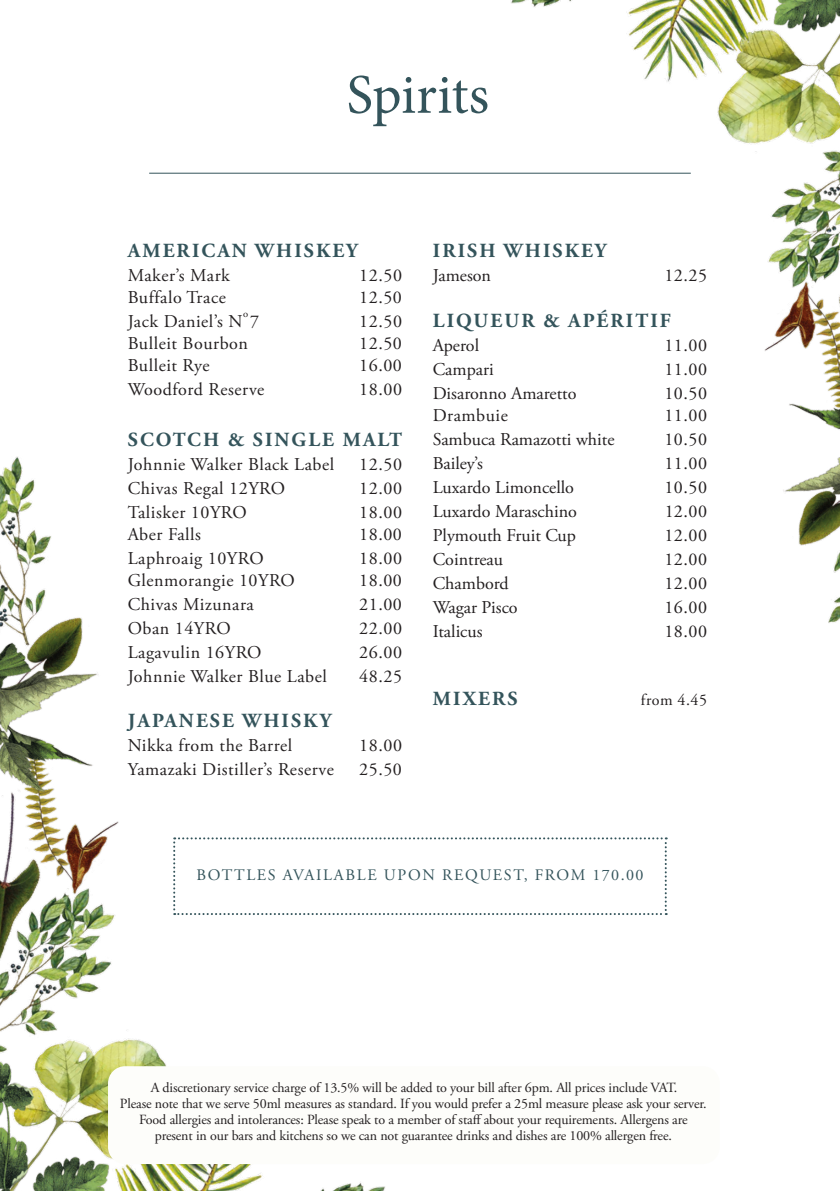
<style>
.page{position:relative;width:840px;height:1191px;background:#fff}
.page>*{position:absolute;margin:0;border:0;box-sizing:border-box;transform-origin:0 0}
.t1{font:56px "Minion Pro";letter-spacing:-.005em;color:#34545b}
.Subheader_left_aligned{font:700 20px "Adobe Garamond Pro";letter-spacing:.105em;color:#34545b}
.t2{font:18px "Adobe Garamond Pro";letter-spacing:.03em;color:#231f20}
.t3{font:18px "Adobe Garamond Pro";color:#231f20}
.Subheader{font:16px "Adobe Garamond Pro";letter-spacing:.105em;color:#34545b}
.Subheader_left_aligned-2{font:16px "Adobe Garamond Pro";letter-spacing:.03em;color:#231f20}
.t4{font:14px/16px "Adobe Garamond Pro";letter-spacing:-.01em;color:#231f20;text-align:center}
.t5{font:10.4px "Adobe Garamond Pro";color:#231f20}
</style>
<div class="page">
<img style="left:0;top:0;width:839px;height:1191px">
<hr style="left:149px;top:173px;width:541px;height:1px;background:#34545b">
<div style="left:108px;top:1066px;width:611px;height:98px;background:#fdfdfa;border-radius:17px"></div>
<svg style="left:173px;top:837px;width:493px;height:78px"></svg>
<p class="t1" style="left:346px;top:57px;width:144px">Spirits</p>
<p class="Subheader_left_aligned" style="left:128px;top:239px;width:231px">AMERICAN WHISKEY</p>
<p class="t2" style="left:128px;top:265px;width:103px">Maker’s Mark</p>
<p class="t2" style="left:359px;top:265px;width:44px">12.50</p>
<p class="t2" style="left:128px;top:287px;width:100px">Buffalo Trace</p>
<p class="t2" style="left:359px;top:287px;width:44px">12.50</p>
<p class="t2" style="left:128px;top:311px;width:133px">Jack Daniel’s N 7</p>
<p class="t5" style="left:243px;top:308px;width:7px">o</p>
<p class="t2" style="left:359px;top:311px;width:44px">12.50</p>
<p class="t2" style="left:128px;top:333px;width:122px">Bulleit Bourbon</p>
<p class="t2" style="left:359px;top:333px;width:44px">12.50</p>
<p class="t2" style="left:128px;top:355px;width:83px">Bulleit Rye</p>
<p class="t2" style="left:359px;top:355px;width:44px">16.00</p>
<p class="t2" style="left:128px;top:379px;width:138px">Woodford Reserve</p>
<p class="t2" style="left:359px;top:379px;width:44px">18.00</p>
<p class="Subheader_left_aligned" style="left:128px;top:428px;width:276px">SCOTCH &amp; SINGLE MALT</p>
<p class="t2" style="left:128px;top:453px;width:208px">Johnnie Walker Black Label</p>
<p class="t2" style="left:359px;top:453px;width:44px">12.50</p>
<p class="t2" style="left:128px;top:477px;width:159px">Chivas Regal 12YRO</p>
<p class="t2" style="left:359px;top:477px;width:44px">12.00</p>
<p class="t2" style="left:128px;top:501px;width:120px">Talisker 10YRO</p>
<p class="t2" style="left:359px;top:501px;width:44px">18.00</p>
<p class="t2" style="left:128px;top:523px;width:75px">Aber Falls</p>
<p class="t2" style="left:359px;top:523px;width:44px">18.00</p>
<p class="t2" style="left:128px;top:547px;width:137px">Laphroaig 10YRO</p>
<p class="t2" style="left:359px;top:547px;width:44px">18.00</p>
<p class="t2" style="left:128px;top:569px;width:169px">Glenmorangie 10YRO</p>
<p class="t2" style="left:359px;top:569px;width:44px">18.00</p>
<p class="t2" style="left:128px;top:593px;width:128px">Chivas Mizunara</p>
<p class="t2" style="left:359px;top:593px;width:44px">21.00</p>
<p class="t2" style="left:128px;top:617px;width:104px">Oban 14YRO</p>
<p class="t2" style="left:359px;top:617px;width:44px">22.00</p>
<p class="t2" style="left:128px;top:641px;width:135px">Lagavulin 16YRO</p>
<p class="t2" style="left:359px;top:641px;width:44px">26.00</p>
<p class="t2" style="left:128px;top:665px;width:200px">Johnnie Walker Blue Label</p>
<p class="t2" style="left:359px;top:665px;width:44px">48.25</p>
<p class="Subheader_left_aligned" style="left:128px;top:709px;width:205px">JAPANESE WHISKY</p>
<p class="t2" style="left:128px;top:735px;width:166px">Nikka from the Barrel</p>
<p class="t2" style="left:359px;top:735px;width:44px">18.00</p>
<p class="t2" style="left:128px;top:759px;width:207px">Yamazaki Distiller’s Reserve</p>
<p class="t2" style="left:359px;top:759px;width:44px">25.50</p>
<p class="Subheader_left_aligned" style="left:432px;top:239px;width:175px">IRISH WHISKEY</p>
<p class="t3" style="left:432px;top:265px;width:60px">Jameson</p>
<p class="t2" style="left:664px;top:265px;width:44px">12.25</p>
<p class="Subheader_left_aligned" style="left:432px;top:309px;width:239px">LIQUEUR &amp; APÉRITIF</p>
<p class="t2" style="left:432px;top:334px;width:48px">Aperol</p>
<p class="t2" style="left:664px;top:334px;width:44px">11.00</p>
<p class="t3" style="left:432px;top:358px;width:62px">Campari</p>
<p class="t2" style="left:664px;top:358px;width:44px">11.00</p>
<p class="t3" style="left:432px;top:382px;width:145px">Disaronno Amaretto</p>
<p class="t2" style="left:664px;top:382px;width:44px">10.50</p>
<p class="t2" style="left:432px;top:404px;width:76px">Drambuie</p>
<p class="t2" style="left:664px;top:404px;width:44px">11.00</p>
<p class="t3" style="left:432px;top:428px;width:183px">Sambuca Ramazotti white</p>
<p class="t2" style="left:664px;top:428px;width:44px">10.50</p>
<p class="t2" style="left:432px;top:452px;width:52px">Bailey’s</p>
<p class="t2" style="left:664px;top:452px;width:44px">11.00</p>
<p class="t3" style="left:432px;top:476px;width:143px">Luxardo Limoncello</p>
<p class="t2" style="left:664px;top:476px;width:44px">10.50</p>
<p class="t3" style="left:432px;top:500px;width:146px">Luxardo Maraschino</p>
<p class="t2" style="left:664px;top:500px;width:44px">12.00</p>
<p class="t3" style="left:432px;top:524px;width:145px">Plymouth Fruit Cup</p>
<p class="t2" style="left:664px;top:524px;width:44px">12.00</p>
<p class="t3" style="left:432px;top:548px;width:72px">Cointreau</p>
<p class="t2" style="left:664px;top:548px;width:44px">12.00</p>
<p class="t3" style="left:432px;top:572px;width:77px">Chambord</p>
<p class="t2" style="left:664px;top:572px;width:44px">12.00</p>
<p class="t3" style="left:432px;top:596px;width:86px">Wagar Pisco</p>
<p class="t2" style="left:664px;top:596px;width:44px">16.00</p>
<p class="t3" style="left:432px;top:620px;width:51px">Italicus</p>
<p class="t2" style="left:664px;top:620px;width:44px">18.00</p>
<p class="Subheader_left_aligned" style="left:432px;top:686px;width:86px">MIXERS</p>
<p class="Subheader_left_aligned-2" style="left:640px;top:690px;width:68px">from 4.45</p>
<p class="Subheader" style="left:196px;top:865px;width:448px">BOTTLES AVAILABLE UPON REQUEST, FROM 170.00</p>
<p class="t4" style="left:120px;top:1080px;width:588px">A discretionary service charge of 13.5% will be added to your bill after 6pm. All prices include VAT.<br>Please note that we serve 50ml measures as standard. If you would prefer a 25ml measure please ask your server.<br>Food allergies and intolerances: Please speak to a member of staff about your requirements. Allergens are present in our bars and kitchens so we can not guarantee drinks and dishes are 100% allergen free.</p>
</div>
